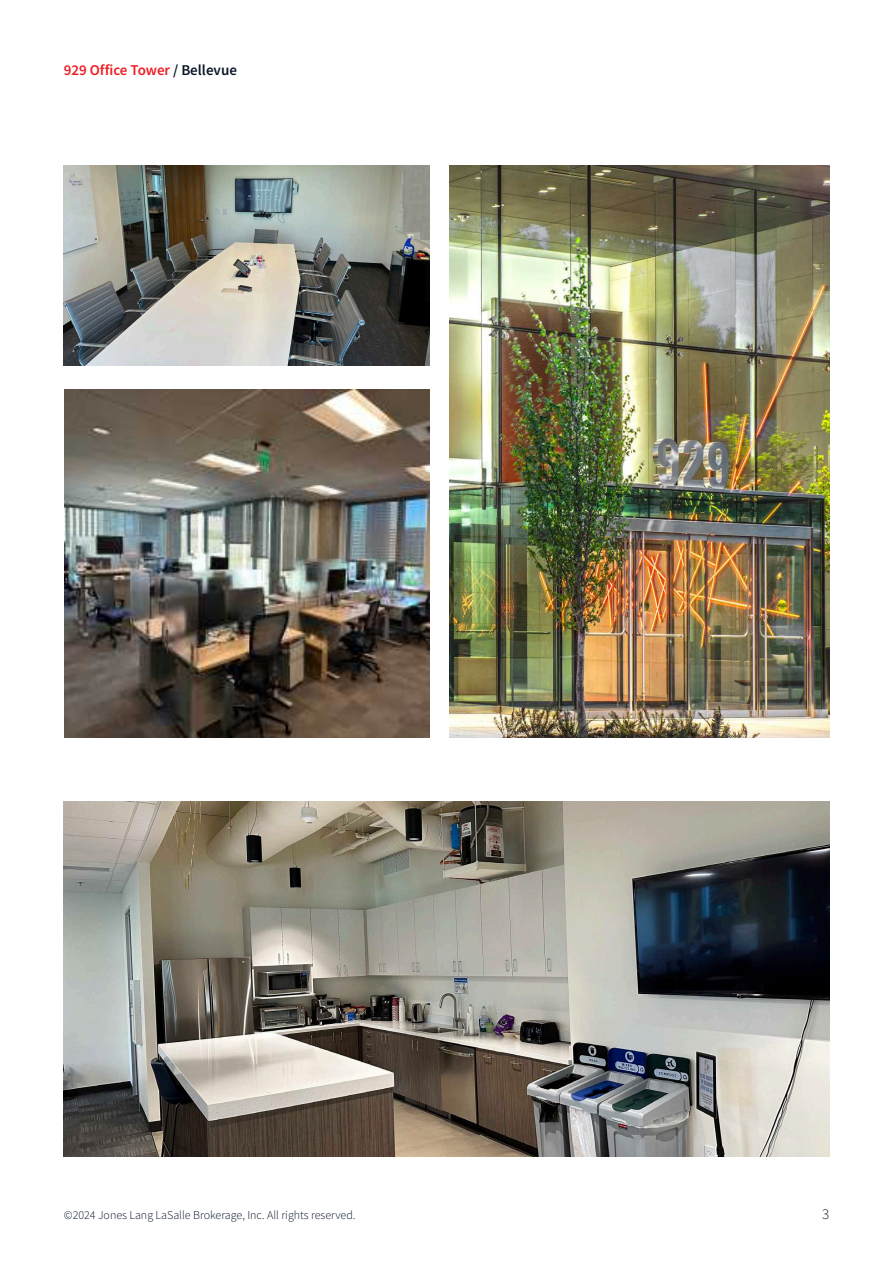
<style>
.page{position:relative;width:893px;height:1263px;background:#fff}
.page>*{position:absolute;margin:0;border:0;box-sizing:border-box;transform-origin:0 0}
.Running_header{font:600 15px "Source Sans Pro";color:#ee1d23}
.Footer_text__can_be_8_or_10pt{font:300 15px "Source Sans Pro";color:#131e29}
.Page_no{font:300 12px "Source Sans Pro";color:#091526}
.s1{color:#091526}
</style>
<div class="page">
<img style="left:64px;top:166px;width:365px;height:199px">
<img style="left:64px;top:801px;width:765px;height:356px">
<img style="left:449px;top:165px;width:380px;height:572px">
<img style="left:65px;top:389px;width:364px;height:348px">
<p class="Running_header" style="left:64px;top:60px;width:175px">929 Office Tower <span class="s1">/ Bellevue</span></p>
<p class="Page_no" style="left:64px;top:1207px;width:293px">©2024 Jones Lang LaSalle Brokerage, Inc. All rights reserved.</p>
<p class="Footer_text__can_be_8_or_10pt" style="left:822px;top:1204px;width:9px">3</p>
</div>
